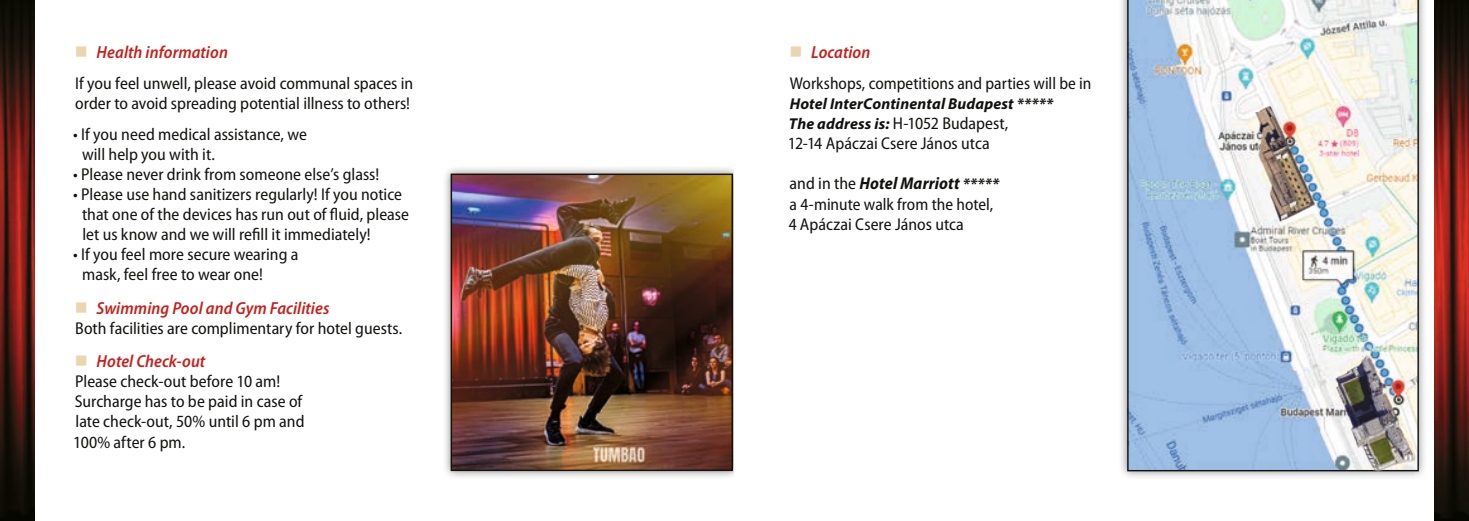
<style>
.page{position:relative;width:1469px;height:521px;background:#fff}
.page>*{position:absolute;margin:0;border:0;box-sizing:border-box;transform-origin:0 0}
.t1{font:italic 600 semi-condensed 17.5px "Myriad Pro";letter-spacing:.005em;color:#c6211c}
.t2{font:semi-condensed 17.15px/20.1px "Myriad Pro";color:#11110f}
.t3{font:italic 700 15.75px "Myriad Pro";letter-spacing:.01em;color:#11110f}
.s1{color:#ebd5af}
.s2{font-weight:700;font-style:italic;font-stretch:normal;font-size:15.75px}
.s3{font-weight:700;font-style:italic}
</style>
<div class="page">
<img style="left:1434px;top:0;width:34px;height:521px">
<img style="left:0;top:0;width:35px;height:521px">
<div style="left:1118px;top:0;width:309px;height:480px;background:#11110f;opacity:.51"></div>
<svg style="left:1127px;top:0;width:291px;height:471px"></svg>
<img style="left:1252px;top:104px;width:66px;height:118px">
<img style="left:1334px;top:354px;width:80px;height:118px">
<div style="left:442px;top:165px;width:300px;height:315px;background:#11110f;opacity:.51"></div>
<img style="left:452px;top:176px;width:279px;height:293px">
<div style="left:450px;top:174px;width:283px;height:297px;border:1px solid #11110f"></div>
<div style="left:733px;top:158px;width:37px;height:323px;background:#fff"></div>
<p class="t1" style="left:75px;top:43px;width:155px"><span class="s1">■</span> Health information</p>
<p class="t2" style="left:75px;top:73px;width:340px">If you feel unwell, please avoid communal spaces in order to avoid spreading potential illness to others!</p>
<p class="t2" style="left:82px;top:124px;width:226px;text-indent:-9px">• If you need medical assistance, we will help you with it.</p>
<p class="t2" style="left:73px;top:164px;width:307px">• Please never drink from someone else’s glass!</p>
<p class="t2" style="left:82px;top:184px;width:328px;text-indent:-9px">• Please use hand sanitizers regularly! If you notice that one of the devices has run out of fluid, please let us know and we will refill it immediately!</p>
<p class="t2" style="left:82px;top:245px;width:218px;text-indent:-9px">• If you feel more secure wearing a mask, feel free to wear one!</p>
<p class="t1" style="left:75px;top:298px;width:256px"><span class="s1">■</span> Swimming Pool and Gym Facilities</p>
<p class="t2" style="left:75px;top:318px;width:328px">Both facilities are complimentary for hotel guests.</p>
<p class="t1" style="left:75px;top:352px;width:132px"><span class="s1">■</span> Hotel Check-out</p>
<p class="t2" style="left:73px;top:372px;width:233px">Please check-out before 10 am!<br>Surcharge has to be paid in case of late check-out, 50% until 6 pm and<br>100% after 6 pm.</p>
<p class="t1" style="left:789px;top:43px;width:82px"><span class="s1">■</span> Location</p>
<p class="t2" style="left:789px;top:73px;width:303px">Workshops, competitions and parties will be in</p>
<p class="t3" style="left:789px;top:93px;width:265px">Hotel InterContinental Budapest *****</p>
<p class="t2" style="left:788px;top:114px;width:222px"><span class="s2">The address is:</span> H-1052 Budapest,<br>12-14 Apáczai Csere János utca</p>
<p class="t2" style="left:788px;top:174px;width:212px">and in the <span class="s3">Hotel Marriott</span> <span class="s2">***** </span>a 4-minute walk from the hotel,<br>4 Apáczai Csere János utca</p>
</div>
